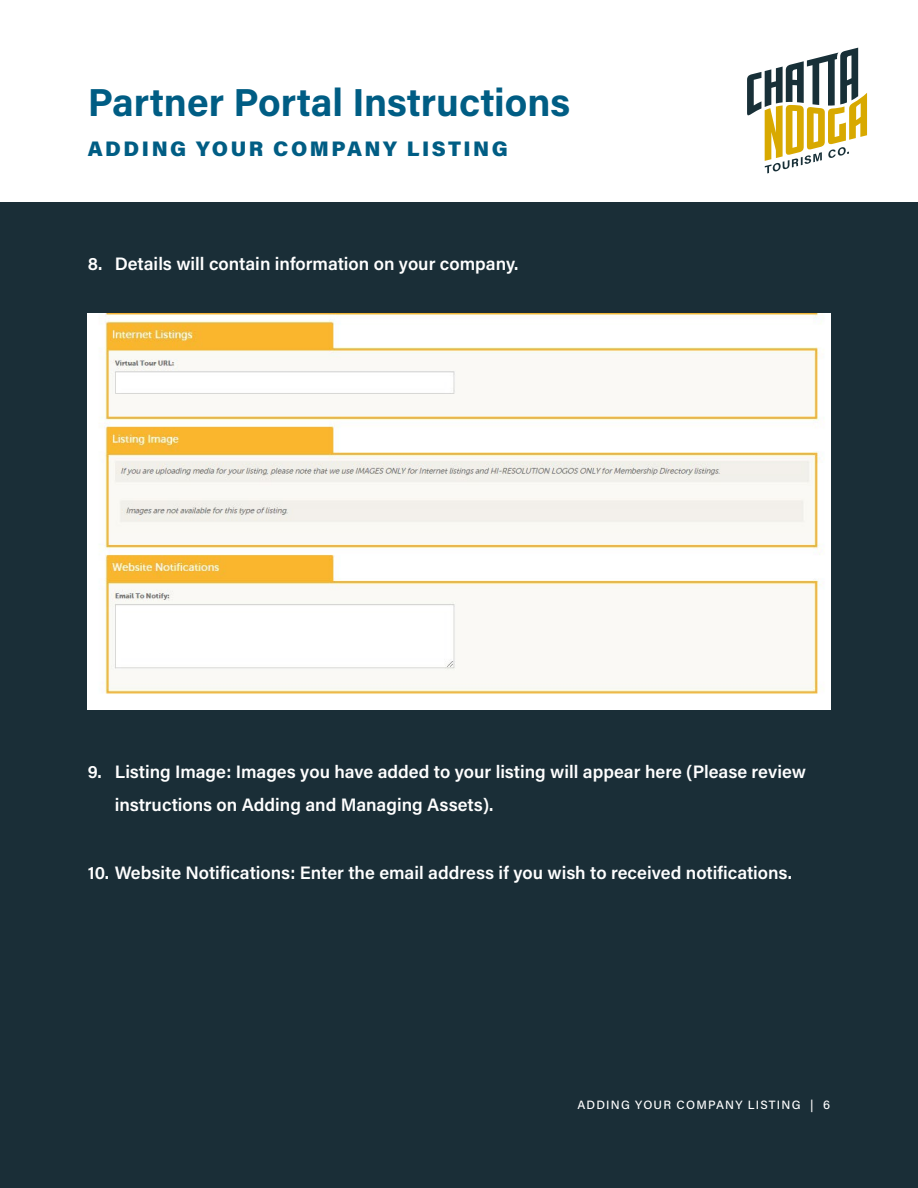
<style>
.page{position:relative;width:918px;height:1188px;background:#fff}
.page>*{position:absolute;margin:0;border:0;box-sizing:border-box;transform-origin:0 0}
.t1{font:700 39px "Acumin Pro";color:#005d84}
.t2{font:900 21px "Acumin Pro";letter-spacing:.12em;color:#005d84}
.t3{font:600 18px/33px "Acumin Pro";color:#fff}
.t4{font:500 12px "Acumin Pro";letter-spacing:.1em;color:#fff}
</style>
<div class="page">
<div style="left:0;top:202px;width:918px;height:986px;background:#1a2e37"></div>
<svg style="left:747px;top:48px;width:120px;height:125px"></svg>
<img style="left:88px;top:313px;width:742px;height:396px">
<h1 class="t1" style="left:88px;top:75px;width:484px">Partner Portal Instructions</h1>
<p class="t2" style="left:88px;top:134px;width:422px">ADDING YOUR COMPANY LISTING</p>
<p class="t3" style="left:88px;top:246px;width:432px">8. Details will contain information on your company.</p>
<p class="t3" style="left:115px;top:755px;width:693px;text-indent:-27px">9. Listing Image: Images you have added to your listing will appear here (Please review instructions on Adding and Managing Assets).</p>
<p class="t3" style="left:88px;top:856px;width:706px">10. Website Notifications: Enter the email address if you wish to received notifications.</p>
<p class="t4" style="left:577px;top:1097px;width:254px">ADDING YOUR COMPANY LISTING | 6</p>
</div>
